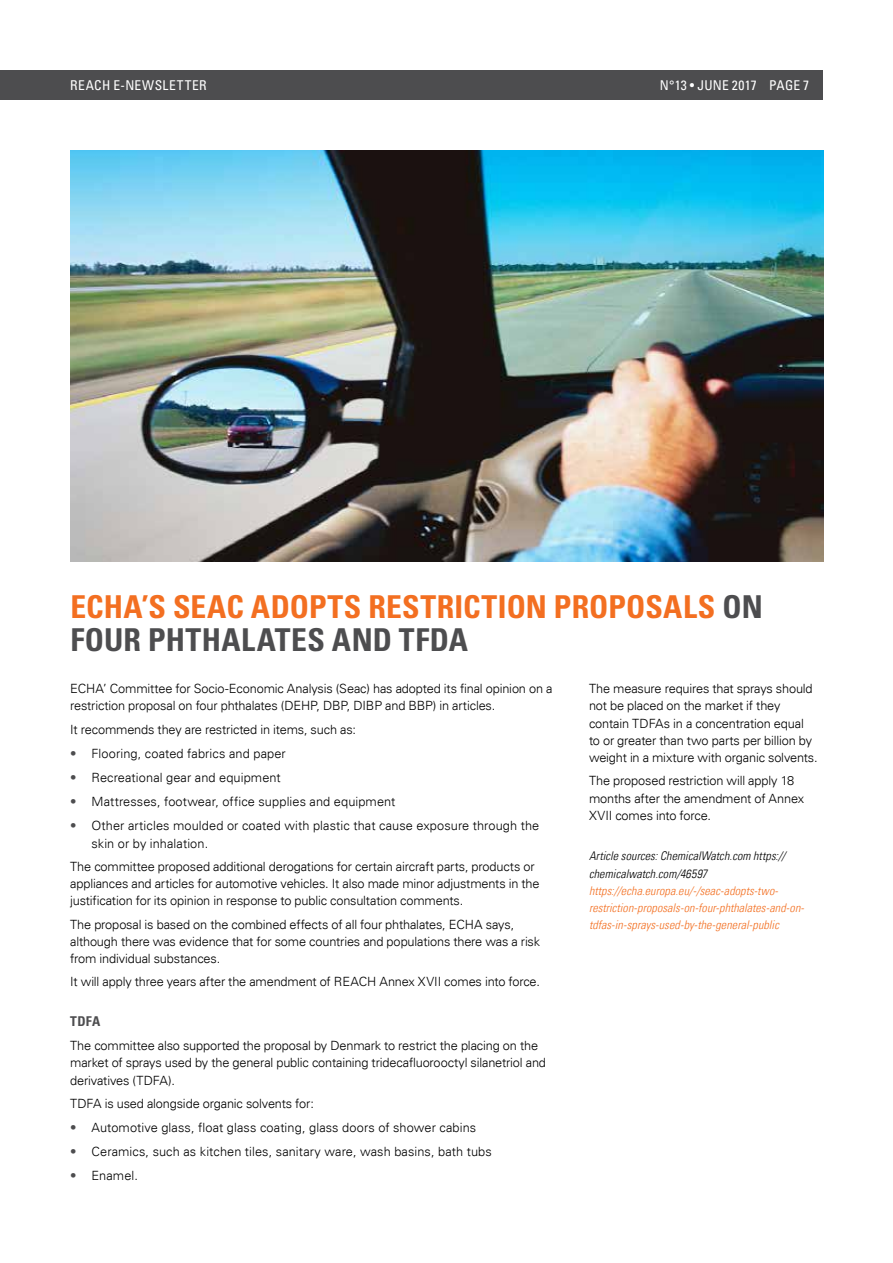
<style>
.page{position:relative;width:893px;height:1263px;background:#fff}
.page>*{position:absolute;margin:0;border:0;box-sizing:border-box;transform-origin:0 0}
.t1{font:700 condensed 31.5px/33px "Univers LT";letter-spacing:.01em;color:#f36f21}
.t2{font:condensed 13.5px "Univers LT";letter-spacing:.025em;color:#fff}
.t3{font:700 condensed 13.5px "Univers LT";color:#4d4d4f}
.t4{font:300 12.75px/17.2px "Univers LT";letter-spacing:-.01em;color:#000}
.t5{font:300 12.75px "Univers LT";letter-spacing:.01em;color:#000}
.t6{font:italic 300 condensed 12px/17.2px "Univers LT";letter-spacing:.01em;color:#f36f21}
.t7{font:italic 300 condensed 12px/17.2px "Univers LT";letter-spacing:.01em;color:#000}
.s1{color:#4d4d4f}
</style>
<div class="page">
<div style="left:0;top:70px;width:823px;height:30px;background:#4d4d4f"></div>
<img style="left:70px;top:151px;width:753px;height:411px">
<p class="t2" style="left:70px;top:77px;width:138px">REACH E-NEWSLETTER</p>
<p class="t2" style="left:660px;top:77px;width:151px">N°13 • JUNE 2017 PAGE 7</p>
<h1 class="t1" style="left:70px;top:590px;width:694px">ECHA’S SEAC ADOPTS RESTRICTION PROPOSALS <span class="s1">ON<br>FOUR PHTHALATES AND TFDA</span></h1>
<p class="t4" style="left:589px;top:680px;width:230px">The measure requires that sprays should not be placed on the market if they contain TDFAs in a concentration equal to or greater than two parts per billion by weight in a mixture with organic solvents.</p>
<p class="t4" style="left:589px;top:772px;width:217px">The proposed restriction will apply 18 months after the amendment of Annex<br>XVII comes into force.</p>
<p class="t7" style="left:589px;top:847px;width:198px">Article sources: ChemicalWatch.com https:// chemicalwatch.com/46597</p>
<p class="t6" style="left:589px;top:882px;width:217px">https://echa.europa.eu/-/seac-adopts-two&shy;restriction-proposals-on-four-phthalates-and-on&shy;tdfas-in-sprays-used-by-the-general-public</p>
<p class="t4" style="left:70px;top:680px;width:484px">ECHA’ Committee for Socio-Economic Analysis (Seac) has adopted its final opinion on a restriction proposal on four phthalates (DEHP, DBP, DIBP and BBP) in articles.</p>
<p class="t4" style="left:70px;top:720px;width:287px">It recommends they are restricted in items, such as:</p>
<p class="t5" style="left:70px;top:745px;width:217px"><span class="s1">•</span> Flooring, coated fabrics and paper</p>
<p class="t5" style="left:70px;top:769px;width:212px"><span class="s1">•</span> Recreational gear and equipment</p>
<p class="t4" style="left:70px;top:792px;width:327px"><span class="s1">•</span> Mattresses, footwear, office supplies and equipment</p>
<p class="t4" style="left:91px;top:816px;width:449px;line-height:18px;text-indent:-21px"><span class="s1">•</span> Other articles moulded or coated with plastic that cause exposure through the skin or by inhalation.</p>
<p class="t4" style="left:70px;top:858px;width:471px">The committee proposed additional derogations for certain aircraft parts, products or appliances and articles for automotive vehicles. It also made minor adjustments in the justification for its opinion in response to public consultation comments.</p>
<p class="t4" style="left:70px;top:915px;width:471px">The proposal is based on the combined effects of all four phthalates, ECHA says, although there was evidence that for some countries and populations there was a risk from individual substances.</p>
<p class="t4" style="left:70px;top:973px;width:471px">It will apply three years after the amendment of REACH Annex XVII comes into force.</p>
<p class="t3" style="left:70px;top:1013px;width:32px">TDFA</p>
<p class="t4" style="left:70px;top:1037px;width:477px">The committee also supported the proposal by Denmark to restrict the placing on the market of sprays used by the general public containing tridecafluorooctyl silanetriol and derivatives (TDFA).</p>
<p class="t4" style="left:70px;top:1095px;width:245px">TDFA is used alongside organic solvents for:</p>
<p class="t5" style="left:70px;top:1120px;width:408px"><span class="s1">•</span> Automotive glass, float glass coating, glass doors of shower cabins</p>
<p class="t4" style="left:70px;top:1143px;width:423px"><span class="s1">•</span> Ceramics, such as kitchen tiles, sanitary ware, wash basins, bath tubs</p>
<p class="t4" style="left:70px;top:1167px;width:69px"><span class="s1">•</span> Enamel.</p>
</div>
